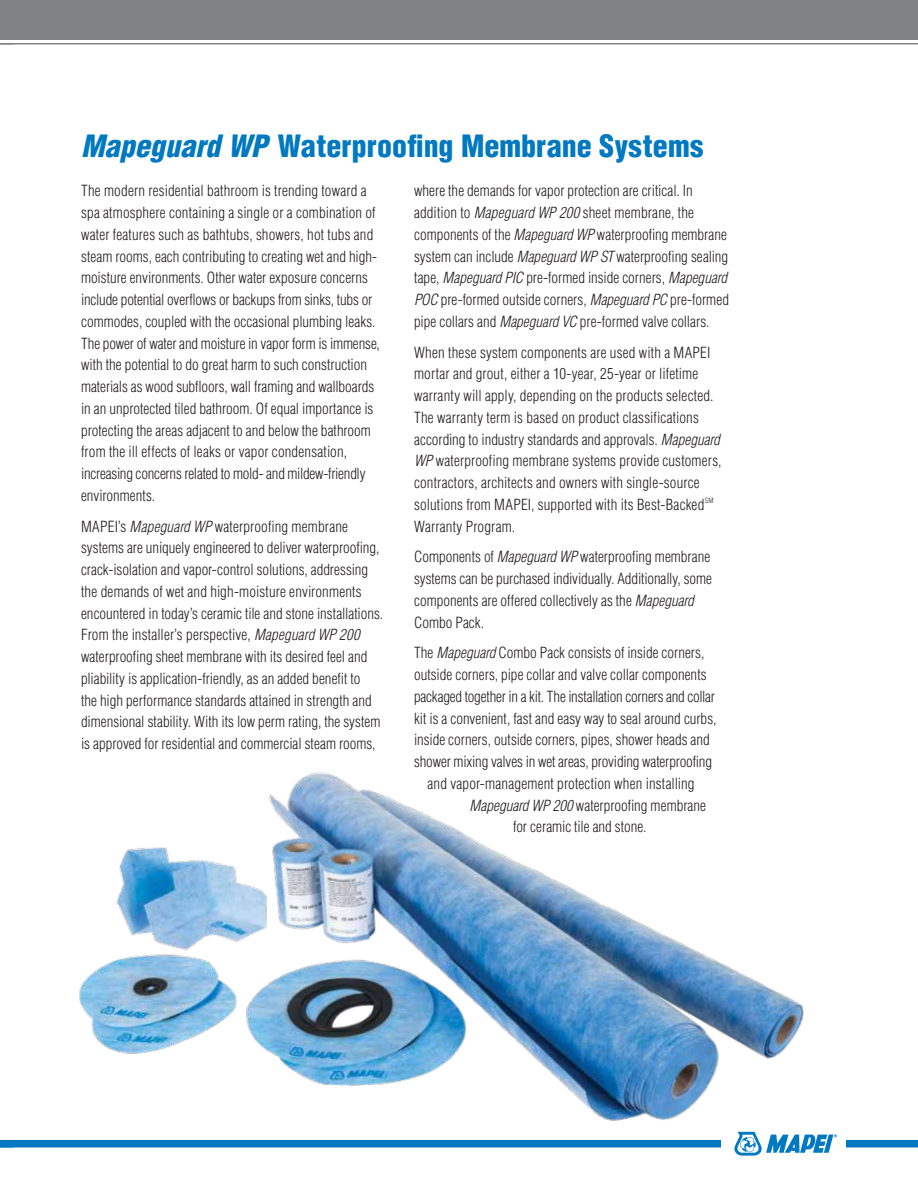
<style>
.page{position:relative;width:918px;height:1188px;background:#fff}
.page>*{position:absolute;margin:0;border:0;box-sizing:border-box;transform-origin:0 0}
.t1{font:900 condensed 30px "Helvetica LT Std";letter-spacing:.005em;color:#0079c1}
.t2{font:300 condensed 15px/21.8px "Helvetica LT Std";letter-spacing:.005em;color:#231f20}
.t3{font:300 condensed 15px "Helvetica LT Std";letter-spacing:-.015em;color:#231f20}
.t4{font:300 condensed 7.05px "Helvetica LT Std";color:#231f20}
.s1{font-style:italic}
</style>
<div class="page">
<div style="left:0;top:1140px;width:918px;height:7px;background:#0079c1"></div>
<div style="left:721px;top:1132px;width:125px;height:24px;background:#fff"></div>
<svg style="left:830px;top:1134px;width:7px;height:14px"></svg>
<div style="left:0;top:0;width:918px;height:40px;background:#808285"></div>
<hr style="left:0;top:43px;width:918px;height:1px;background:#808285">
<img style="left:72px;top:772px;width:758px;height:384px">
<h1 class="t1" style="left:81px;top:127px;width:624px"><span class="s1">Mapeguard WP</span> Waterproofing Membrane Systems</h1>
<p class="t2" style="left:81px;top:180px;width:300px">The modern residential bathroom is trending toward a spa atmosphere containing a single or a combination of water features such as bathtubs, showers, hot tubs and steam rooms, each contributing to creating wet and high&shy;moisture environments. Other water exposure concerns include potential overflows or backups from sinks, tubs or commodes, coupled with the occasional plumbing leaks.<br>The power of water and moisture in vapor form is immense, with the potential to do great harm to such construction materials as wood subfloors, wall framing and wallboards in an unprotected tiled bathroom. Of equal importance is protecting the areas adjacent to and below the bathroom from the ill effects of leaks or vapor condensation, increasing concerns related to mold- and mildew-friendly environments.</p>
<p class="t2" style="left:81px;top:515px;width:304px">MAPEI’s <span class="s1">Mapeguard WP</span> waterproofing membrane systems are uniquely engineered to deliver waterproofing, crack-isolation and vapor-control solutions, addressing the demands of wet and high-moisture environments encountered in today’s ceramic tile and stone installations.<br>From the installer’s perspective, <span class="s1">Mapeguard WP 200 </span>waterproofing sheet membrane with its desired feel and pliability is application-friendly, as an added benefit to<br>the high performance standards attained in strength and dimensional stability. With its low perm rating, the system is approved for residential and commercial steam rooms,</p>
<p class="t2" style="left:414px;top:180px;width:316px">where the demands for vapor protection are critical. In addition to <span class="s1">Mapeguard WP 200</span> sheet membrane, the components of the <span class="s1">Mapeguard WP</span> waterproofing membrane system can include <span class="s1">Mapeguard WP ST</span> waterproofing sealing tape, <span class="s1">Mapeguard PIC</span> pre-formed inside corners, <span class="s1">Mapeguard POC</span> pre-formed outside corners, <span class="s1">Mapeguard PC</span> pre-formed pipe collars and <span class="s1">Mapeguard VC</span> pre-formed valve collars.</p>
<p class="t2" style="left:414px;top:341px;width:309px">When these system components are used with a MAPEI mortar and grout, either a 10-year, 25-year or lifetime warranty will apply, depending on the products selected.<br>The warranty term is based on product classifications according to industry standards and approvals. <span class="s1">Mapeguard WP</span> waterproofing membrane systems provide customers, contractors, architects and owners with single-source solutions from MAPEI, supported with its Best-Backed</p>
<p class="t4" style="left:705px;top:496px;width:10px">SM</p>
<p class="t2" style="left:414px;top:511px;width:298px;line-height:30.8px">Warranty Program.<br>Components of <span class="s1">Mapeguard WP</span> waterproofing membrane</p>
<p class="t2" style="left:414px;top:568px;width:299px">systems can be purchased individually. Additionally, some components are offered collectively as the <span class="s1">Mapeguard<br></span>Combo Pack.</p>
<p class="t2" style="left:414px;top:642px;width:292px">The <span class="s1">Mapeguard</span> Combo Pack consists of inside corners,</p>
<p class="t2" style="left:414px;top:664px;width:294px">outside corners, pipe collar and valve collar components</p>
<p class="t3" style="left:414px;top:687px;width:303px">packaged together in a kit. The installation corners and collar</p>
<p class="t2" style="left:414px;top:707px;width:304px">kit is a convenient, fast and easy way to seal around curbs,</p>
<p class="t2" style="left:414px;top:729px;width:297px">inside corners, outside corners, pipes, shower heads and</p>
<p class="t2" style="left:414px;top:751px;width:299px">shower mixing valves in wet areas, providing waterproofing</p>
<p class="t2" style="left:428px;top:772px;width:269px">and vapor-management protection when installing</p>
<p class="t2" style="left:470px;top:794px;width:238px"><span class="s1">Mapeguard WP 200</span> waterproofing membrane</p>
<p class="t2" style="left:513px;top:816px;width:135px">for ceramic tile and stone.</p>
</div>
